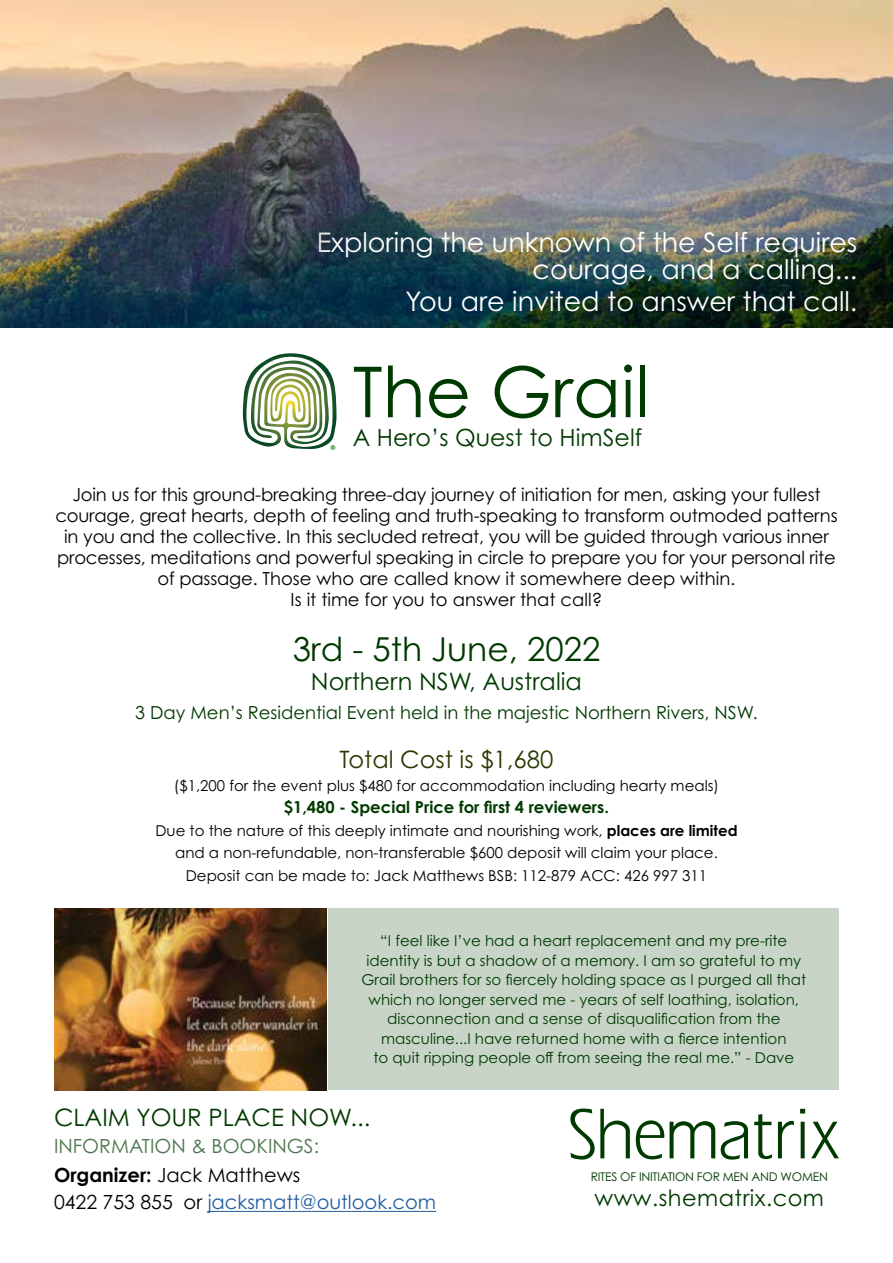
<style>
.page{position:relative;width:893px;height:1263px;background:#fff}
.page>*{position:absolute;margin:0;border:0;box-sizing:border-box;transform-origin:0 0}
.t1{font:70.2px "Century Gothic Pro";color:#003a00}
.t2{font:33px "Century Gothic Pro";color:#003a00}
.t3{font:27px/27px "Century Gothic Pro";color:#fff;text-align:right}
.t4{font:24px "Century Gothic Pro";color:#003a00}
.t5{font:24px "Century Gothic Pro";color:#293a00}
.t6{font:23.7px "Century Gothic Pro";color:#003a00}
.t7{font:22.5px "Century Gothic Pro";letter-spacing:.02em;color:#003a00}
.t8{font:19.5px/27px "Century Gothic Pro";color:#000}
.t9{font:19.5px "Century Gothic Pro";color:#4f774f}
.t10{font:18px/21.1px "Century Gothic Pro";letter-spacing:-.01em;color:#000;text-align:center}
.t11{font:18px "Century Gothic Pro";color:#003a00}
.t12{font:18px "Minion Pro";color:#060}
.t13{font:700 16.5px "Century Gothic Pro";color:#003a00}
.t14{font:15px/19.5px "Century Gothic Pro";color:#003a00;text-align:center}
.t15{font:15px/22.5px "Century Gothic Pro";color:#000;text-align:center}
.t16{font:12px "Century Gothic Pro";letter-spacing:-.02em;color:#003a00}
.s1{font-weight:700}
.s2{color:#215e9e}
</style>
<div class="page">
<img style="left:0;top:0;width:893px;height:327px">
<img style="left:54px;top:909px;width:272px;height:181px">
<div style="left:329px;top:908px;width:510px;height:182px;background:#c7d4c7"></div>
<hr style="left:208px;top:1211px;width:228px;height:1px;background:#215e9e">
<svg style="left:570px;top:1108px;width:269px;height:51px"></svg>
<svg style="left:243px;top:353px;width:90px;height:94px"></svg>
<img style="left:220px;top:113px;width:132px;height:191px">
<h3 class="t3" style="left:317px;top:228px;width:542px">Exploring the unknown of the Self requires courage, and a calling...</h3>
<h3 class="t3" style="left:406px;top:288px;width:453px">You are invited to answer that call.</h3>
<p class="t12" style="left:330px;top:439px;width:7px">®</p>
<h1 class="t1" style="left:353px;top:349px;width:298px">The Grail</h1>
<h3 class="t6" style="left:353px;top:423px;width:291px">A Hero’s Quest to HimSelf</h3>
<p class="t10" style="left:55px;top:484px;width:784px">Join us for this ground-breaking three-day journey of initiation for men, asking your fullest courage, great hearts, depth of feeling and truth-speaking to transform outmoded patterns in you and the collective. In this secluded retreat, you will be guided through various inner processes, meditations and powerful speaking in circle to prepare you for your personal rite of passage. Those who are called know it somewhere deep within.<br>Is it time for you to answer that call?</p>
<h2 class="t2" style="left:293px;top:629px;width:309px">3rd - 5th June, 2022</h2>
<h3 class="t4" style="left:311px;top:667px;width:273px">Northern NSW, Australia</h3>
<p class="t11" style="left:135px;top:701px;width:624px">3 Day Men’s Residential Event held in the majestic Northern Rivers, NSW.</p>
<h3 class="t5" style="left:339px;top:745px;width:215px">Total Cost is $1,680</h3>
<p class="t15" style="left:174px;top:774px;width:547px">($1,200 for the event plus $480 for accommodation including hearty meals)</p>
<p class="t13" style="left:284px;top:797px;width:327px">$1,480 - Special Price for first 4 reviewers.</p>
<p class="t15" style="left:155px;top:819px;width:584px">Due to the nature of this deeply intimate and nourishing work, <span class="s1">places are limited </span>and a non-refundable, non-transferable $600 deposit will claim your place.<br>Deposit can be made to: Jack Matthews BSB: 112-879 ACC: 426 997 311</p>
<p class="t14" style="left:362px;top:931px;width:446px">“I feel like I’ve had a heart replacement and my pre-rite identity is but a shadow of a memory. I am so grateful to my Grail brothers for so fiercely holding space as I purged all that which no longer served me - years of self loathing, isolation, disconnection and a sense of disqualification from the masculine...I have returned home with a fierce intention<br>to quit ripping people off from seeing the real me.” - Dave</p>
<h3 class="t4" style="left:54px;top:1103px;width:318px">CLAIM YOUR PLACE NOW...</h3>
<p class="t9" style="left:54px;top:1134px;width:267px">INFORMATION &amp; BOOKINGS:</p>
<p class="t8" style="left:54px;top:1162px;width:384px"><span class="s1">Organizer:</span> Jack Matthews<br>0422 753 855 or <span class="s2">jacksmatt@outlook.com</span></p>
<p class="t16" style="left:591px;top:1169px;width:239px">RITES OF INITIATION FOR MEN AND WOMEN</p>
<p class="t7" style="left:595px;top:1184px;width:231px">www.shematrix.com</p>
</div>
